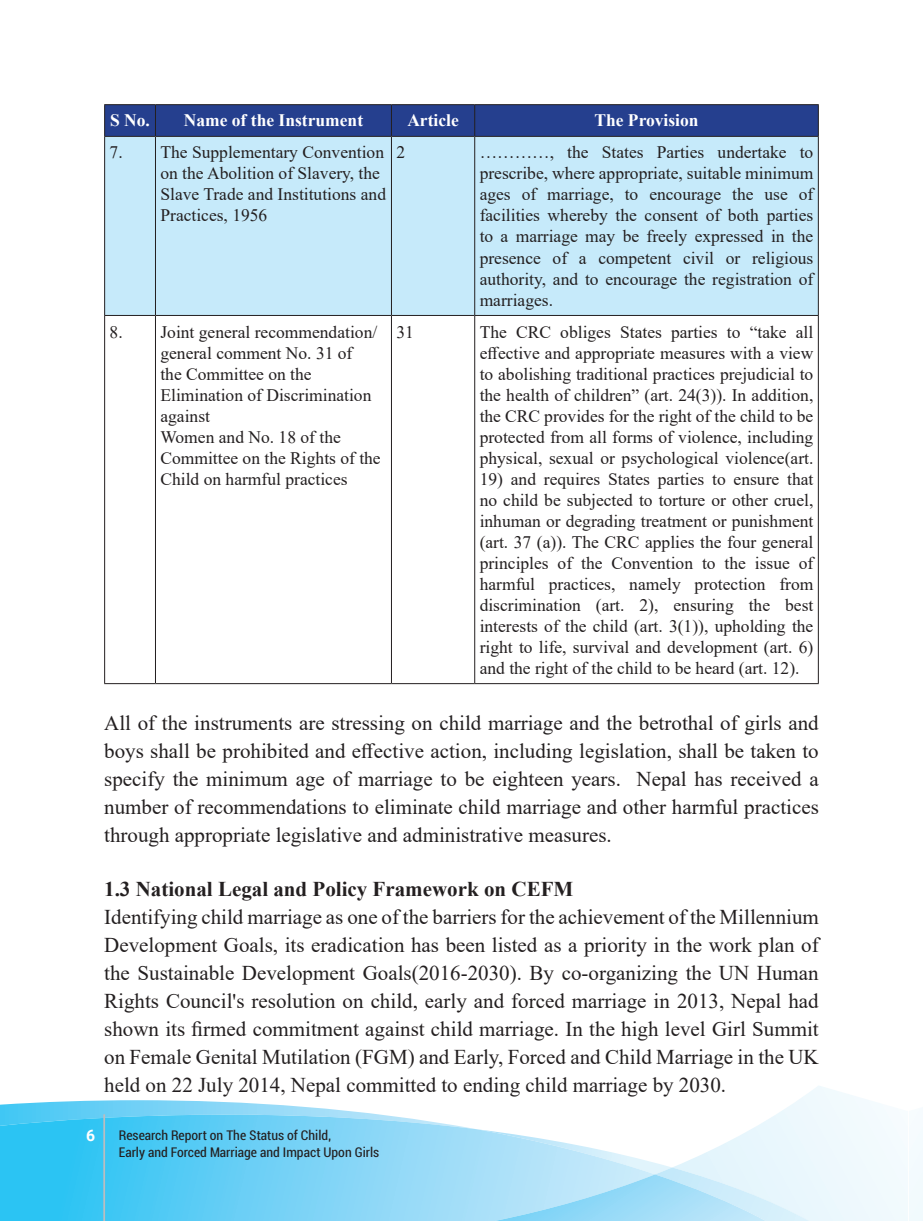
<style>
.page{position:relative;width:923px;height:1221px;background:#fff}
.page>*{position:absolute;margin:0;border:0;box-sizing:border-box;transform-origin:0 0}
.t1{font:21px/28px "Times New Roman";color:#231f20;text-align:justify}
.t2{font:700 21px "Times New Roman";color:#231f20}
.t3{font:17.5px/21px "Times New Roman";color:#231f20}
.t4{font:700 17.5px "Times New Roman";color:#fff}
.t5{font:700 15.75px "Roboto";color:#fff}
.t6{font:condensed 14px/16.8px "Roboto";color:#231f20}
</style>
<div class="page">
<svg style="left:0;top:1086px;width:923px;height:134px"></svg>
<hr style="left:103px;top:1114px;width:2px;height:106px;background:#bcbdc0">
<svg style="left:105px;top:105px;width:713px;height:31px;background:#243e8c"></svg>
<div style="left:105px;top:137px;width:713px;height:178px;background:#c6eafa"></div>
<svg style="left:105px;top:316px;width:713px;height:367px"></svg>
<hr style="left:104px;top:104px;width:51px;height:1px;background:#231f20">
<hr style="left:155px;top:104px;width:236px;height:1px;background:#231f20">
<hr style="left:391px;top:104px;width:84px;height:1px;background:#231f20">
<hr style="left:475px;top:104px;width:344px;height:1px;background:#231f20">
<hr style="left:104px;top:136px;width:51px;height:1px;background:#231f20">
<hr style="left:155px;top:136px;width:236px;height:1px;background:#231f20">
<hr style="left:391px;top:136px;width:84px;height:1px;background:#231f20">
<hr style="left:475px;top:136px;width:344px;height:1px;background:#231f20">
<hr style="left:104px;top:315px;width:51px;height:1px;background:#231f20">
<hr style="left:155px;top:315px;width:236px;height:1px;background:#231f20">
<hr style="left:391px;top:315px;width:84px;height:1px;background:#231f20">
<hr style="left:475px;top:315px;width:344px;height:1px;background:#231f20">
<hr style="left:104px;top:683px;width:51px;height:1px;background:#231f20">
<hr style="left:155px;top:683px;width:236px;height:1px;background:#231f20">
<hr style="left:391px;top:683px;width:84px;height:1px;background:#231f20">
<hr style="left:475px;top:683px;width:344px;height:1px;background:#231f20">
<hr style="left:104px;top:105px;width:1px;height:31px;background:#231f20">
<hr style="left:104px;top:137px;width:1px;height:178px;background:#231f20">
<hr style="left:104px;top:316px;width:1px;height:367px;background:#231f20">
<hr style="left:155px;top:105px;width:1px;height:31px;background:#231f20">
<hr style="left:391px;top:105px;width:1px;height:31px;background:#231f20">
<hr style="left:474px;top:105px;width:1px;height:31px;background:#231f20">
<hr style="left:818px;top:105px;width:1px;height:31px;background:#231f20">
<hr style="left:155px;top:137px;width:1px;height:178px;background:#231f20">
<hr style="left:391px;top:137px;width:1px;height:178px;background:#231f20">
<hr style="left:474px;top:137px;width:1px;height:178px;background:#231f20">
<hr style="left:818px;top:137px;width:1px;height:178px;background:#231f20">
<hr style="left:155px;top:316px;width:1px;height:367px;background:#231f20">
<hr style="left:391px;top:316px;width:1px;height:367px;background:#231f20">
<hr style="left:474px;top:316px;width:1px;height:367px;background:#231f20">
<hr style="left:818px;top:316px;width:1px;height:367px;background:#231f20">
<p class="t4" style="left:110px;top:108px;width:41px">S No.</p>
<p class="t4" style="left:184px;top:108px;width:181px">Name of the Instrument</p>
<p class="t4" style="left:407px;top:108px;width:53px">Article</p>
<p class="t4" style="left:594px;top:108px;width:106px">The Provision</p>
<p class="t3" style="left:110px;top:141px;width:15px">7.</p>
<p class="t3" style="left:160px;top:141px;width:227px">The Supplementary Convention on the Abolition of Slavery, the<br>Slave Trade and Institutions and<br>Practices, 1956</p>
<p class="t3" style="left:396px;top:141px;width:10px">2</p>
<p class="t3" style="left:480px;top:141px;width:335px;text-align:justify">…………, the States Parties undertake to prescribe, where appropriate, suitable minimum ages of marriage, to encourage the use of facilities whereby the consent of both parties to a marriage may be freely expressed in the presence of a competent civil or religious authority, and to encourage the registration of marriages.</p>
<p class="t3" style="left:110px;top:320px;width:15px">8.</p>
<p class="t3" style="left:160px;top:320px;width:218px">Joint general recommendation/ general comment No. 31 of</p>
<p class="t3" style="left:160px;top:362px;width:212px">the Committee on the<br>Elimination of Discrimination against</p>
<p class="t3" style="left:160px;top:425px;width:222px">Women and No. 18 of the<br>Committee on the Rights of the</p>
<p class="t3" style="left:160px;top:467px;width:189px">Child on harmful practices</p>
<p class="t3" style="left:396px;top:320px;width:19px">31</p>
<p class="t3" style="left:480px;top:320px;width:335px;text-align:justify">The CRC obliges States parties to “take all effective and appropriate measures with a view to abolishing traditional practices prejudicial to the health of children” (art. 24(3)). In addition, the CRC provides for the right of the child to be</p>
<p class="t3" style="left:480px;top:425px;width:335px">protected from all forms of violence, including physical, sexual or psychological violence(art.</p>
<p class="t3" style="left:480px;top:467px;width:335px;text-align:justify">19) and requires States parties to ensure that no child be subjected to torture or other cruel, inhuman or degrading treatment or punishment (art. 37 (a)). The CRC applies the four general principles of the Convention to the issue of harmful practices, namely protection from discrimination (art. 2), ensuring the best interests of the child (art. 3(1)), upholding the right to life, survival and development (art. 6) and the right of the child to be heard (art. 12).</p>
<p class="t1" style="left:104px;top:708px;width:716px">All of the instruments are stressing on child marriage and the betrothal of girls and boys shall be prohibited and effective action, including legislation, shall be taken to specify the minimum age of marriage to be eighteen years. Nepal has received a number of recommendations to eliminate child marriage and other harmful practices through appropriate legislative and administrative measures.</p>
<p class="t2" style="left:104px;top:873px;width:470px">1.3 National Legal and Policy Framework on CEFM</p>
<p class="t1" style="left:104px;top:901px;width:716px">Identifying child marriage as one of the barriers for the achievement of the Millennium Development Goals, its eradication has been listed as a priority in the work plan of the Sustainable Development Goals(2016-2030). By co-organizing the UN Human Rights Council's resolution on child, early and forced marriage in 2013, Nepal had shown its firmed commitment against child marriage. In the high level Girl Summit on Female Genital Mutilation (FGM) and Early, Forced and Child Marriage in the UK held on 22 July 2014, Nepal committed to ending child marriage by 2030.</p>
<p class="t5" style="left:86px;top:1124px;width:11px">6</p>
<p class="t6" style="left:119px;top:1126px;width:262px">Research Report on The Status of Child,<br>Early and Forced Marriage and Impact Upon Girls</p>
</div>
